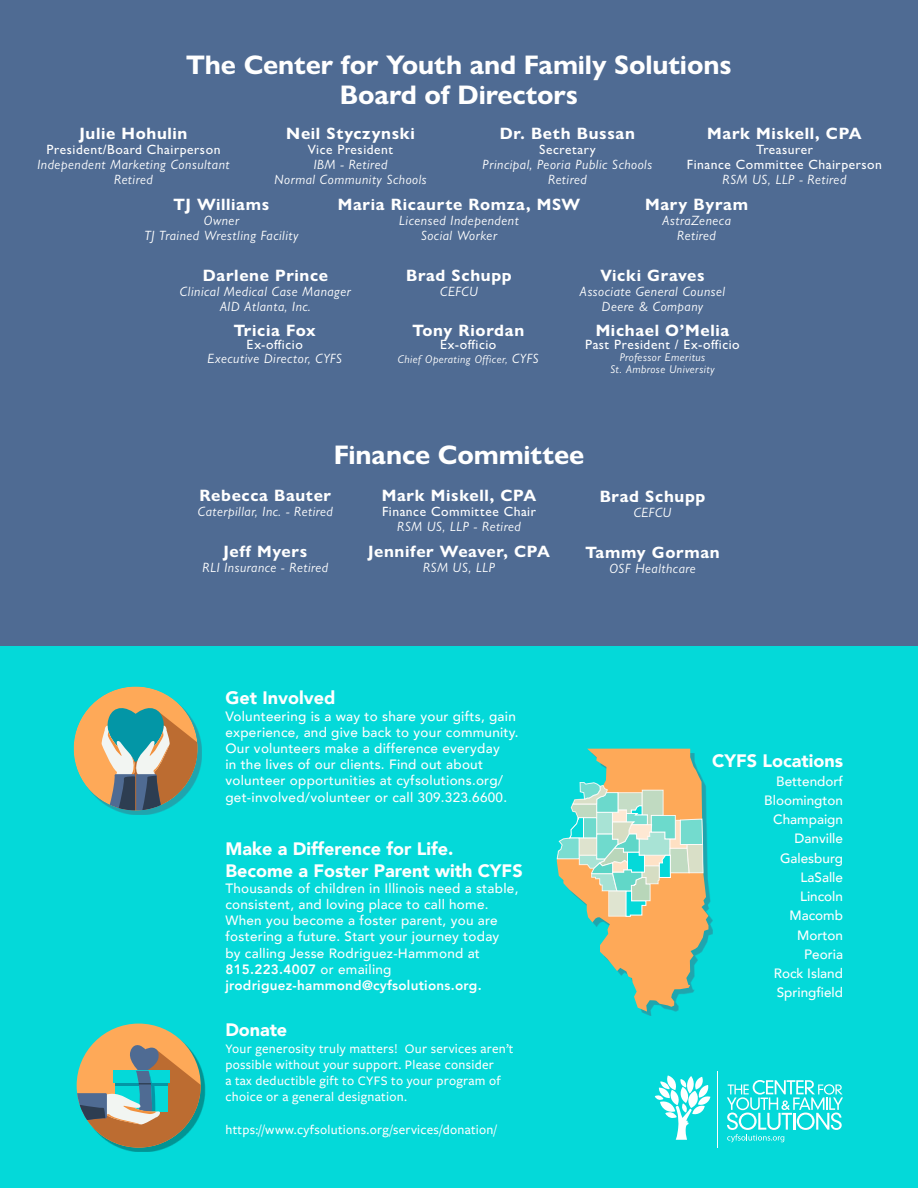
<style>
.page{position:relative;width:918px;height:1188px;background:#fff}
.page>*{position:absolute;margin:0;border:0;box-sizing:border-box;transform-origin:0 0}
.t1{font:700 27px "Gill Sans Nova";letter-spacing:-.005em;color:#fff}
.t2{font:900 18px "Avenir";color:#fff}
.t3{font:700 16.5px "Gill Sans Nova";letter-spacing:.04em;color:#fff}
.t4{font:500 13.5px/16.2px "Avenir";letter-spacing:.02em;color:#fff}
.t5{font:italic 13.5px "Gill Sans Nova";letter-spacing:.04em;color:#fff}
.t6{font:500 13.5px/16.2px "Freight Sans Pro";letter-spacing:.02em;color:#fff}
.t7{font:500 13.5px "Gill Sans Nova";letter-spacing:.04em;color:#fff}
.t8{font:500 13.5px/19.2px "Avenir";color:#fff;text-align:right}
.t9{font:800 13.5px "Avenir";letter-spacing:.02em;color:#fff}
.t10{font:italic 11.25px "Gill Sans Nova";letter-spacing:.04em;color:#fff}
.s1{font-size:13.5px}
.s2{font-weight:800}
</style>
<div class="page">
<div style="left:0;top:646px;width:918px;height:542px;background:#04d9d9"></div>
<div style="left:561px;top:753px;width:152px;height:263px;background:#5a3754;opacity:.32"></div>
<svg style="left:557px;top:749px;width:151px;height:263px"></svg>
<div style="left:81px;top:1028px;width:124px;height:124px;background:#000;opacity:.32"></div>
<div style="left:77px;top:1024px;width:124px;height:124px;background:#fea958;border-radius:50%"></div>
<svg style="left:77px;top:1043px;width:124px;height:105px"></svg>
<div style="left:78px;top:691px;width:124px;height:124px;background:#5a3754;opacity:.32"></div>
<div style="left:74px;top:686px;width:124px;height:125px;background:#fea958;border-radius:50%"></div>
<svg style="left:101px;top:703px;width:97px;height:108px"></svg>
<div style="left:0;top:0;width:918px;height:646px;background:#4f6b93"></div>
<svg style="left:655px;top:1075px;width:55px;height:65px"></svg>
<hr style="left:717px;top:1071px;width:1px;height:77px;background:#fff">
<svg style="left:727px;top:1080px;width:116px;height:62px"></svg>
<p class="t1" style="left:186px;top:48px;width:547px">The Center for Youth and Family Solutions</p>
<p class="t3" style="left:80px;top:124px;width:109px">Julie Hohulin</p>
<p class="t7" style="left:47px;top:142px;width:175px">President/Board Chairperson</p>
<p class="t5" style="left:37px;top:157px;width:194px">Independent Marketing Consultant</p>
<p class="t5" style="left:114px;top:172px;width:40px">Retired</p>
<p class="t1" style="left:340px;top:78px;width:240px">Board of Directors</p>
<p class="t3" style="left:286px;top:124px;width:130px">Neil Styczynski</p>
<p class="t7" style="left:308px;top:142px;width:87px">Vice President</p>
<p class="t5" style="left:314px;top:157px;width:75px">IBM - Retired</p>
<p class="t5" style="left:274px;top:172px;width:154px">Normal Community Schools</p>
<p class="t3" style="left:500px;top:124px;width:137px">Dr. Beth Bussan</p>
<p class="t7" style="left:539px;top:142px;width:58px">Secretary</p>
<p class="t5" style="left:483px;top:157px;width:171px">Principal, Peoria Public Schools</p>
<p class="t5" style="left:548px;top:172px;width:40px">Retired</p>
<p class="t3" style="left:707px;top:124px;width:156px">Mark Miskell, CPA</p>
<p class="t7" style="left:756px;top:142px;width:58px">Treasurer</p>
<p class="t7" style="left:687px;top:157px;width:197px">Finance Committee Chairperson</p>
<p class="t5" style="left:723px;top:172px;width:125px">RSM US, LLP - Retired</p>
<p class="t3" style="left:173px;top:194px;width:97px">TJ Williams</p>
<p class="t5" style="left:204px;top:212px;width:37px">Owner</p>
<p class="t5" style="left:144px;top:227px;width:155px">TJ Trained Wrestling Facility</p>
<p class="t3" style="left:338px;top:194px;width:244px">Maria Ricaurte Romza, MSW</p>
<p class="t5" style="left:399px;top:212px;width:121px">Licensed Independent</p>
<p class="t5" style="left:421px;top:227px;width:77px">Social Worker</p>
<p class="t3" style="left:645px;top:194px;width:105px">Mary Byram</p>
<p class="t5" style="left:662px;top:212px;width:70px">AstraZeneca</p>
<p class="t5" style="left:677px;top:227px;width:40px">Retired</p>
<p class="t3" style="left:203px;top:265px;width:127px">Darlene Prince</p>
<p class="t5" style="left:180px;top:283px;width:172px">Clinical Medical Case Manager</p>
<p class="t5" style="left:220px;top:298px;width:92px">AID Atlanta, Inc.</p>
<p class="t3" style="left:234px;top:320px;width:83px">Tricia Fox</p>
<p class="t7" style="left:247px;top:337px;width:58px">Ex-officio</p>
<p class="t5" style="left:207px;top:350px;width:136px">Executive Director, CYFS</p>
<p class="t3" style="left:406px;top:265px;width:107px">Brad Schupp</p>
<p class="t5" style="left:440px;top:283px;width:39px">CEFCU</p>
<p class="t3" style="left:412px;top:320px;width:113px">Tony Riordan</p>
<p class="t7" style="left:440px;top:337px;width:58px">Ex-officio</p>
<p class="t10" style="left:398px;top:352px;width:142px">Chief Operating Officer, <span class="s1">CYFS</span></p>
<p class="t3" style="left:601px;top:265px;width:106px">Vicki Graves</p>
<p class="t5" style="left:580px;top:283px;width:147px">Associate General Counsel</p>
<p class="t5" style="left:602px;top:298px;width:103px">Deere &amp; Company</p>
<p class="t3" style="left:596px;top:320px;width:135px">Michael O’Melia</p>
<p class="t7" style="left:585px;top:337px;width:156px">Past President / Ex-officio</p>
<p class="t10" style="left:620px;top:351px;width:87px">Professor Emeritus</p>
<p class="t10" style="left:610px;top:362px;width:106px">St. Ambrose University</p>
<p class="t1" style="left:334px;top:438px;width:252px">Finance Committee</p>
<p class="t3" style="left:200px;top:485px;width:133px">Rebecca Bauter</p>
<p class="t5" style="left:198px;top:503px;width:137px">Caterpillar, Inc. - Retired</p>
<p class="t3" style="left:224px;top:541px;width:85px">Jeff Myers</p>
<p class="t5" style="left:203px;top:559px;width:127px">RLI Insurance - Retired</p>
<p class="t3" style="left:382px;top:485px;width:156px">Mark Miskell, CPA</p>
<p class="t7" style="left:382px;top:503px;width:155px">Finance Committee Chair</p>
<p class="t5" style="left:397px;top:518px;width:125px">RSM US, LLP - Retired</p>
<p class="t3" style="left:368px;top:541px;width:183px">Jennifer Weaver, CPA</p>
<p class="t5" style="left:423px;top:559px;width:73px">RSM US, LLP</p>
<p class="t3" style="left:600px;top:486px;width:107px">Brad Schupp</p>
<p class="t5" style="left:634px;top:504px;width:39px">CEFCU</p>
<p class="t3" style="left:585px;top:542px;width:136px">Tammy Gorman</p>
<p class="t5" style="left:609px;top:560px;width:88px">OSF Healthcare</p>
<p class="t2" style="left:225px;top:683px;width:111px">Get Involved</p>
<p class="t4" style="left:225px;top:707px;width:295px">Volunteering is a way to share your gifts, gain experience, and give back to your community.<br>Our volunteers make a difference everyday<br>in the lives of our clients. Find out about volunteer opportunities at cyfsolutions.org/ get-involved/volunteer or call 309.323.6600.</p>
<p class="t2" style="left:225px;top:833px;width:229px">Make a Difference for Life.</p>
<p class="t2" style="left:225px;top:855px;width:299px">Become a Foster Parent with CYFS</p>
<p class="t4" style="left:225px;top:879px;width:295px">Thousands of children in Illinois need a stable, consistent, and loving place to call home.</p>
<p class="t4" style="left:225px;top:912px;width:275px">When you become a foster parent, you are fostering a future. Start your journey today by calling Jesse Rodriguez-Hammond at <span class="s2">815.223.4007</span> or emailing</p>
<p class="t9" style="left:225px;top:975px;width:258px">jrodriguez-hammond@cyfsolutions.org.</p>
<p class="t2" style="left:225px;top:1015px;width:63px">Donate</p>
<p class="t6" style="left:225px;top:1040px;width:290px">Your generosity truly matters! Our services aren’t possible without your support. Please consider<br>a tax deductible gift to CYFS to your program of choice or a general designation.</p>
<p class="t6" style="left:225px;top:1121px;width:273px">https://www.cyfsolutions.org/services/donation/</p>
<p class="t2" style="left:712px;top:745px;width:132px">CYFS Locations</p>
<p class="t8" style="left:776px;top:771px;width:68px">Bettendorf</p>
<p class="t8" style="left:764px;top:790px;width:80px">Bloomington<br>Champaign</p>
<p class="t8" style="left:780px;top:828px;width:65px">Danville<br>Galesburg<br>LaSalle<br>Lincoln</p>
<p class="t4" style="left:790px;top:907px;width:55px">Macomb</p>
<p class="t4" style="left:797px;top:926px;width:47px">Morton</p>
<p class="t4" style="left:804px;top:945px;width:40px">Peoria</p>
<p class="t8" style="left:774px;top:963px;width:71px">Rock Island</p>
<p class="t8" style="left:777px;top:982px;width:68px">Springfield</p>
</div>
